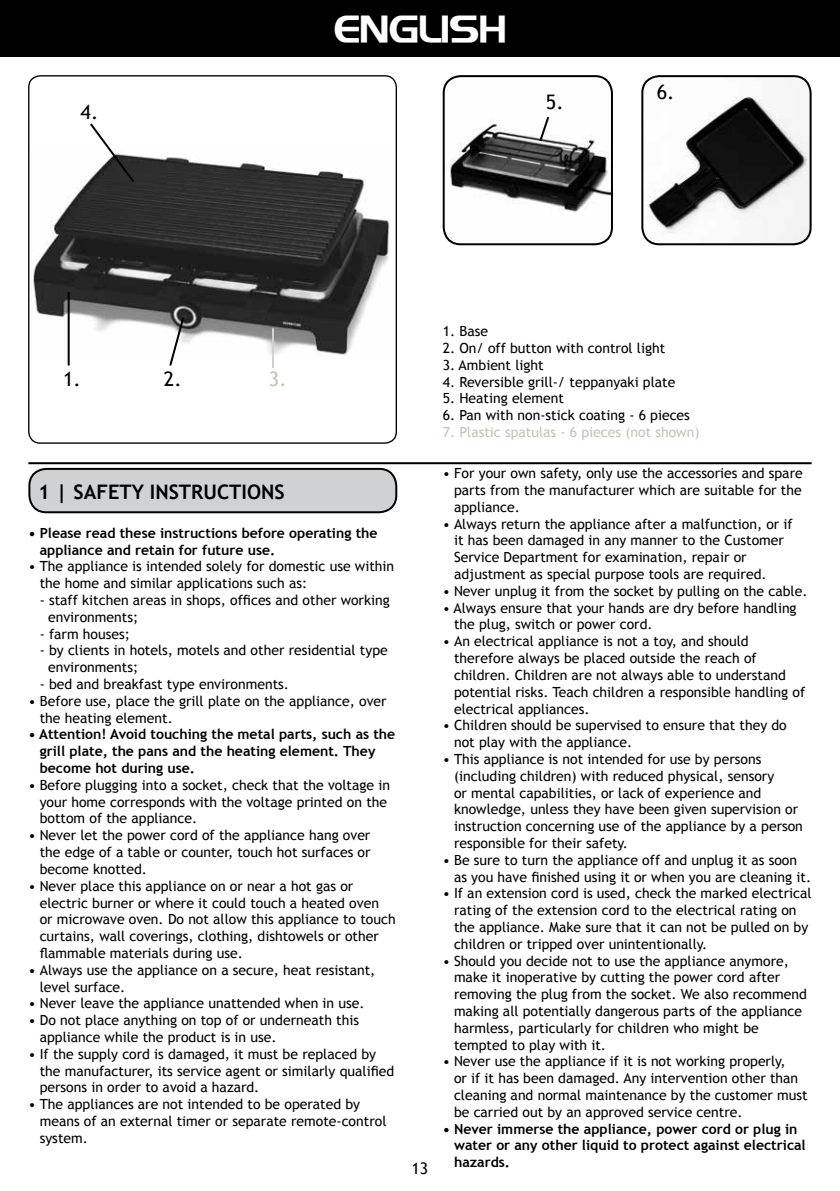
<style>
.page{position:relative;width:840px;height:1191px;background:#fff}
.page>*{position:absolute;margin:0;border:0;box-sizing:border-box;transform-origin:0 0}
.t1{font:36px "Longview";color:#fff}
.t2{font:700 20px "Trebuchet MS";color:#000}
.t3{font:20px "Trebuchet MS";color:#000}
.t4{font:20px "Trebuchet MS";color:#c7c2b3}
.t5{font:16px "Trebuchet MS";color:#000}
.t6{font:14px/16.8px "Trebuchet MS";color:#000}
.t7{font:700 14px/16.8px "Trebuchet MS";color:#000}
.t8{font:14px "Trebuchet MS";color:#c7c2b3}
</style>
<div class="page">
<div style="left:0;top:0;width:839px;height:57px;background:#000"></div>
<div style="left:29px;top:469px;width:367px;height:43px;background:#d0d1d2;border-radius:17px"></div>
<div style="left:28px;top:468px;width:369px;height:45px;border:2px solid #000;border-radius:17px"></div>
<hr style="left:28px;top:462px;width:783px;height:2px;background:#000">
<div style="left:28px;top:75px;width:369px;height:369px;border:1px solid #000;border-radius:12px"></div>
<img style="left:33px;top:156px;width:357px;height:204px">
<img style="left:445px;top:81px;width:166px;height:163px">
<div style="left:442px;top:75px;width:170px;height:170px;border:2px solid #000;border-radius:17px"></div>
<img style="left:644px;top:76px;width:166px;height:168px">
<div style="left:641px;top:75px;width:170px;height:170px;border:2px solid #000;border-radius:17px"></div>
<hr style="left:68px;top:292px;width:2px;height:73px;background:#000">
<svg style="left:168px;top:315px;width:18px;height:51px"></svg>
<hr style="left:272px;top:328px;width:2px;height:40px;background:#d0d1d2">
<svg style="left:88px;top:123px;width:48px;height:61px"></svg>
<svg style="left:537px;top:115px;width:13px;height:28px"></svg>
<h2 class="t3" style="left:80px;top:100px;width:19px">4.</h2>
<h1 class="t1" style="left:333px;top:7px;width:174px">ENGLISH</h1>
<h2 class="t3" style="left:545px;top:90px;width:19px">5.</h2>
<h2 class="t3" style="left:656px;top:80px;width:19px">6.</h2>
<h2 class="t3" style="left:63px;top:367px;width:19px">1.</h2>
<h2 class="t3" style="left:164px;top:367px;width:19px">2.</h2>
<h2 class="t4" style="left:269px;top:367px;width:19px">3.</h2>
<p class="t6" style="left:442px;top:323px;width:47px">1. Base</p>
<p class="t6" style="left:442px;top:340px;width:224px">2. On/ off button with control light</p>
<p class="t6" style="left:442px;top:356px;width:102px">3. Ambient light</p>
<p class="t6" style="left:442px;top:373px;width:234px">4. Reversible grill-/ teppanyaki plate</p>
<p class="t6" style="left:442px;top:390px;width:123px">5. Heating element</p>
<p class="t6" style="left:442px;top:407px;width:248px">6. Pan with non-stick coating - 6 pieces</p>
<p class="t8" style="left:442px;top:424px;width:258px">7. Plastic spatulas - 6 pieces (not shown)</p>
<h2 class="t2" style="left:38px;top:479px;width:41px">1 | SAFETY</h2>
<h2 class="t2" style="left:150px;top:479px;width:136px">instructions</h2>
<p class="t7" style="left:40px;top:524px;width:339px;text-indent:-11px">• Please read these instructions before operating the appliance and retain for future use.</p>
<p class="t6" style="left:40px;top:558px;width:356px;text-indent:-11px">• The appliance is intended solely for domestic use within the home and similar applications such as:</p>
<p class="t6" style="left:48px;top:592px;width:343px;text-indent:-8px">- staff kitchen areas in shops, offices and other working environments;</p>
<p class="t6" style="left:40px;top:625px;width:92px">- farm houses;</p>
<p class="t6" style="left:48px;top:642px;width:341px;text-indent:-8px">- by clients in hotels, motels and other residential type environments;</p>
<p class="t6" style="left:40px;top:676px;width:251px">- bed and breakfast type environments.</p>
<p class="t6" style="left:40px;top:692px;width:348px;text-indent:-11px">• Before use, place the grill plate on the appliance, over the heating element.</p>
<p class="t7" style="left:40px;top:726px;width:357px;text-indent:-11px">• Attention! Avoid touching the metal parts, such as the grill plate, the pans and the heating element. They become hot during use.</p>
<p class="t6" style="left:40px;top:776px;width:351px;text-indent:-11px">• Before plugging into a socket, check that the voltage in your home corresponds with the voltage printed on the bottom of the appliance.</p>
<p class="t6" style="left:40px;top:827px;width:332px;text-align:justify;text-indent:-11px">• Never let the power cord of the appliance hang over the edge of a table or counter, touch hot surfaces or become knotted.</p>
<p class="t6" style="left:40px;top:877px;width:357px;text-indent:-11px">• Never place this appliance on or near a hot gas or electric burner or where it could touch a heated oven<br>or microwave oven. Do not allow this appliance to touch curtains, wall coverings, clothing, dishtowels or other flammable materials during use.</p>
<p class="t6" style="left:40px;top:961px;width:337px;text-indent:-11px">• Always use the appliance on a secure, heat resistant, level surface.</p>
<p class="t6" style="left:28px;top:995px;width:337px">• Never leave the appliance unattended when in use.</p>
<p class="t6" style="left:40px;top:1012px;width:321px;text-indent:-11px">• Do not place anything on top of or underneath this appliance while the product is in use.</p>
<p class="t6" style="left:40px;top:1045px;width:356px;text-indent:-11px">• If the supply cord is damaged, it must be replaced by the manufacturer, its service agent or similarly qualified persons in order to avoid a hazard.</p>
<p class="t6" style="left:40px;top:1096px;width:348px;text-indent:-11px">• The appliances are not intended to be operated by means of an external timer or separate remote-control system.</p>
<p class="t5" style="left:411px;top:1159px;width:18px">13</p>
<p class="t6" style="left:454px;top:465px;width:350px;text-align:justify;text-indent:-11px">• For your own safety, only use the accessories and spare parts from the manufacturer which are suitable for the appliance.</p>
<p class="t6" style="left:454px;top:515px;width:340px;text-indent:-11px">• Always return the appliance after a malfunction, or if it has been damaged in any manner to the Customer Service Department for examination, repair or adjustment as special purpose tools are required.</p>
<p class="t6" style="left:442px;top:582px;width:366px">• Never unplug it from the socket by pulling on the cable.</p>
<p class="t6" style="left:454px;top:599px;width:344px;text-indent:-11px">• Always ensure that your hands are dry before handling the plug, switch or power cord.</p>
<p class="t6" style="left:454px;top:633px;width:352px;text-indent:-11px">• An electrical appliance is not a toy, and should therefore always be placed outside the reach of children. Children are not always able to understand potential risks. Teach children a responsible handling of electrical appliances.</p>
<p class="t6" style="left:454px;top:717px;width:334px;text-indent:-11px">• Children should be supervised to ensure that they do not play with the appliance.</p>
<p class="t6" style="left:454px;top:750px;width:350px;text-indent:-11px">• This appliance is not intended for use by persons (including children) with reduced physical, sensory<br>or mental capabilities, or lack of experience and knowledge, unless they have been given supervision or instruction concerning use of the appliance by a person responsible for their safety.</p>
<p class="t6" style="left:454px;top:851px;width:358px;text-indent:-11px">• Be sure to turn the appliance off and unplug it as soon as you have finished using it or when you are cleaning it.</p>
<p class="t6" style="left:454px;top:885px;width:359px;text-indent:-11px">• If an extension cord is used, check the marked electrical rating of the extension cord to the electrical rating on the appliance. Make sure that it can not be pulled on by children or tripped over unintentionally.</p>
<p class="t6" style="left:454px;top:952px;width:354px;text-indent:-11px">• Should you decide not to use the appliance anymore, make it inoperative by cutting the power cord after removing the plug from the socket. We also recommend making all potentially dangerous parts of the appliance harmless, particularly for children who might be tempted to play with it.</p>
<p class="t6" style="left:454px;top:1053px;width:355px;text-indent:-11px">• Never use the appliance if it is not working properly,<br>or if it has been damaged. Any intervention other than cleaning and normal maintenance by the customer must be carried out by an approved service centre.</p>
<p class="t7" style="left:454px;top:1120px;width:353px;text-indent:-11px">• Never immerse the appliance, power cord or plug in water or any other liquid to protect against electrical hazards.</p>
</div>
